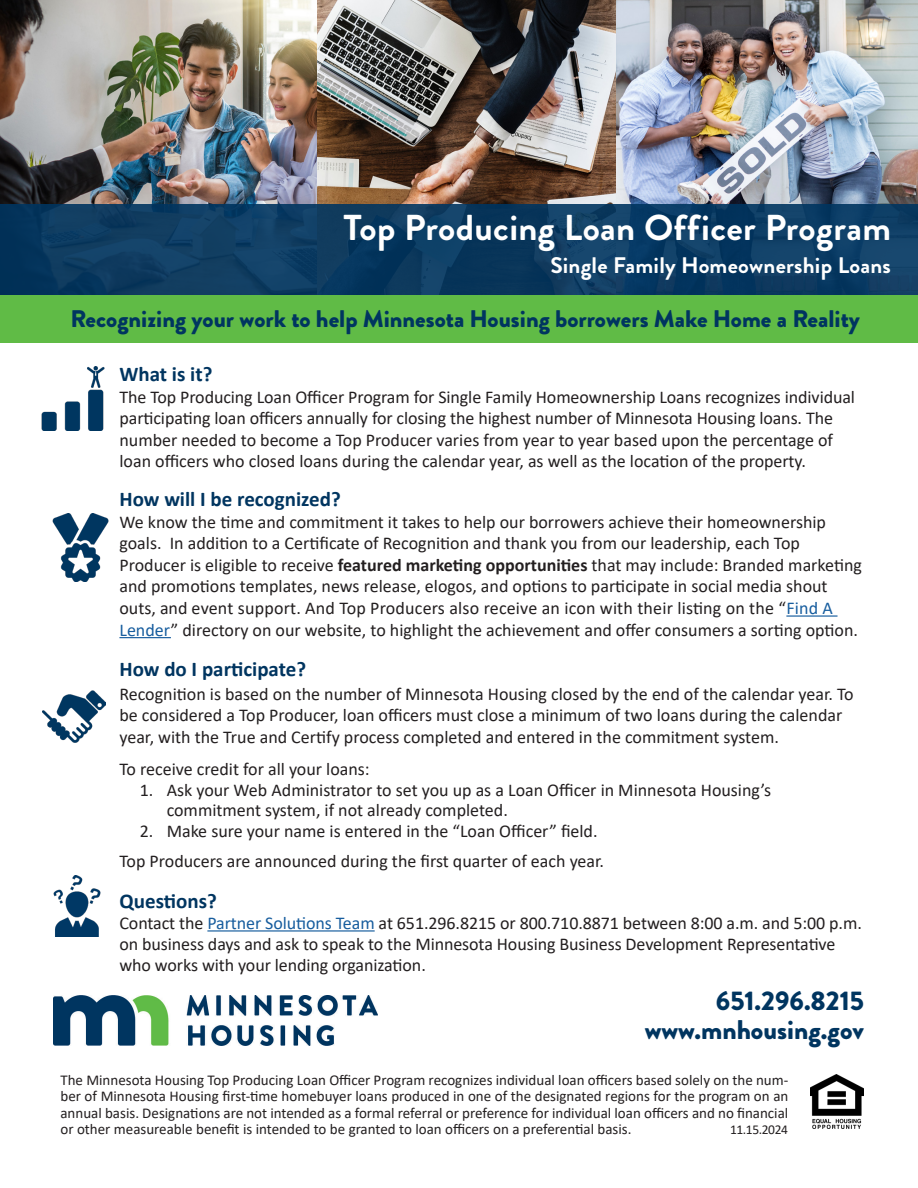
<style>
.page{position:relative;width:918px;height:1188px;background:#fff}
.page>*{position:absolute;margin:0;border:0;box-sizing:border-box;transform-origin:0 0}
.t1{font:700 36px "Brandon Grotesque";letter-spacing:.01em;color:#fff}
.t2{font:900 27px "Brandon Grotesque";color:#003560}
.t3{font:900 24px "Brandon Grotesque";color:#003560}
.t4{font:700 22.5px "Brandon Grotesque";letter-spacing:.01em;color:#fff}
.t5{font:700 21px "Calibri";color:#003560}
.t6{font:18px/21.6px "Calibri";color:#231f20}
.t7{font:15px/16.5px "Calibri";color:#231f20;text-align:justify}
.t8{font:13.5px "Calibri";letter-spacing:-.03em;color:#231f20}
.s1{font-weight:700}
.s2{color:#175d9e}
</style>
<div class="page">
<img style="left:616px;top:0;width:302px;height:204px">
<img style="left:316px;top:0;width:300px;height:204px">
<img style="left:0;top:0;width:316px;height:204px">
<div style="left:0;top:204px;width:918px;height:115px;background:linear-gradient(to right,#0c3a5e,#0d3d65)"></div>
<img style="left:810px;top:1074px;width:54px;height:54px">
<img style="left:41px;top:366px;width:64px;height:65px">
<img style="left:52px;top:514px;width:57px;height:68px">
<img style="left:43px;top:690px;width:63px;height:53px">
<img style="left:54px;top:996px;width:324px;height:49px">
<hr style="left:786px;top:615px;width:52px;height:2px;background:#175d9e">
<hr style="left:119px;top:637px;width:52px;height:1px;background:#175d9e">
<hr style="left:207px;top:930px;width:168px;height:2px;background:#175d9e">
<div style="left:0;top:295px;width:918px;height:48px;background:#60bb46"></div>
<img style="left:53px;top:875px;width:48px;height:62px">
<p class="t1" style="left:344px;top:203px;width:549px">Top Producing Loan Officer Program</p>
<p class="t4" style="left:550px;top:250px;width:342px">Single Family Homeownership Loans</p>
<p class="t3" style="left:70px;top:302px;width:791px">Recognizing your work to help Minnesota Housing borrowers Make Home a Reality</p>
<p class="t5" style="left:119px;top:359px;width:94px">What is it?</p>
<p class="t6" style="left:119px;top:385px;width:737px">The Top Producing Loan Officer Program for Single Family Homeownership Loans recognizes individual participating loan officers annually for closing the highest number of Minnesota Housing loans. The number needed to become a Top Producer varies from year to year based upon the percentage of loan officers who closed loans during the calendar year, as well as the location of the property.</p>
<p class="t5" style="left:119px;top:484px;width:223px">How will I be recognized?</p>
<p class="t6" style="left:119px;top:510px;width:744px">We know the time and commitment it takes to help our borrowers achieve their homeownership goals. In addition to a Certificate of Recognition and thank you from our leadership, each Top Producer is eligible to receive <span class="s1">featured marketing opportunities</span> that may include: Branded marketing and promotions templates, news release, elogos, and options to participate in social media shout outs, and event support. And Top Producers also receive an icon with their listing on the “<span class="s2">Find A Lender</span>” directory on our website, to highlight the achievement and offer consumers a sorting option.</p>
<p class="t5" style="left:119px;top:655px;width:188px">How do I participate?</p>
<p class="t6" style="left:119px;top:682px;width:736px">Recognition is based on the number of Minnesota Housing closed by the end of the calendar year. To be considered a Top Producer, loan officers must close a minimum of two loans during the calendar year, with the True and Certify process completed and entered in the commitment system.</p>
<p class="t6" style="left:119px;top:758px;width:252px">To receive credit for all your loans:</p>
<p class="t6" style="left:167px;top:780px;width:606px;line-height:19.5px;text-indent:-27px">1. Ask your Web Administrator to set you up as a Loan Officer in Minnesota Housing’s commitment system, if not already completed.</p>
<p class="t6" style="left:140px;top:820px;width:459px">2. Make sure your name is entered in the “Loan Officer” field.</p>
<p class="t6" style="left:119px;top:850px;width:486px">Top Producers are announced during the first quarter of each year.</p>
<p class="t5" style="left:119px;top:886px;width:99px">Questions?</p>
<p class="t6" style="left:119px;top:912px;width:744px;line-height:21px">Contact the <span class="s2">Partner Solutions Team</span> at 651.296.8215 or 800.710.8871 between 8:00 a.m. and 5:00 p.m. on business days and ask to speak to the Minnesota Housing Business Development Representative who works with your lending organization.</p>
<p class="t2" style="left:716px;top:982px;width:150px">651.296.8215</p>
<p class="t2" style="left:645px;top:1010px;width:221px">www.mnhousing.gov</p>
<p class="t7" style="left:60px;top:1071px;width:729px">The Minnesota Housing Top Producing Loan Officer Program recognizes individual loan officers based solely on the num&shy;ber of Minnesota Housing first-time homebuyer loans produced in one of the designated regions for the program on an annual basis. Designations are not intended as a formal referral or preference for individual loan officers and no financial or other measureable benefit is intended to be granted to loan officers on a preferential basis.</p>
<p class="t8" style="left:730px;top:1120px;width:59px">11.15.2024</p>
</div>
